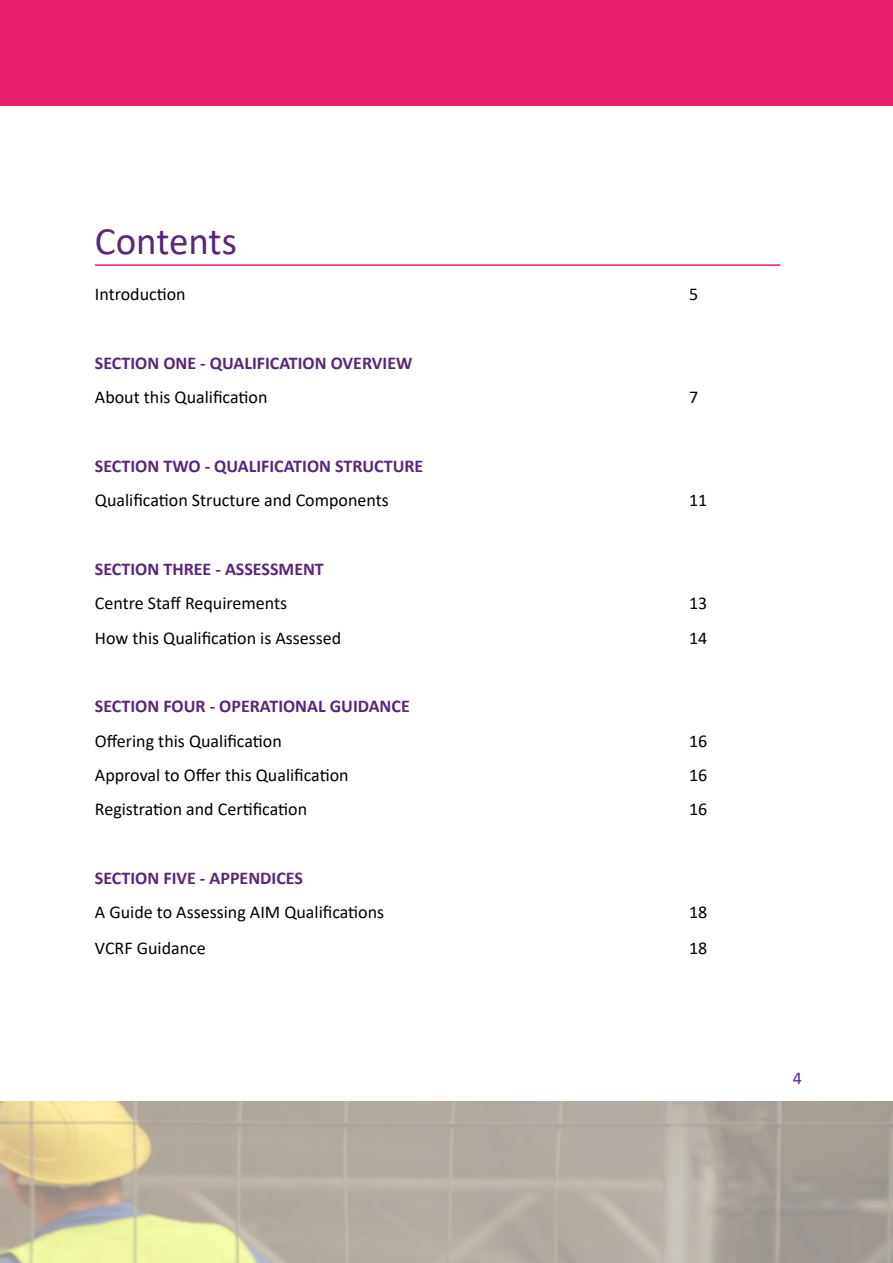
<style>
.page{position:relative;width:893px;height:1263px;background:#fff}
.page>*{position:absolute;margin:0;border:0;box-sizing:border-box;transform-origin:0 0}
.t1{font:39px "Calibri";color:#58277a}
.t2{font:18px "Calibri";color:#000}
.t3{font:700 18px "Calibri";color:#58277a}
.t4{font:18px "Calibri";color:#58277a}
</style>
<div class="page">
<hr style="left:95px;top:264px;width:685px;height:2px;background:#e71e6c">
<div style="left:0;top:0;width:893px;height:105px;background:#e71e6c"></div>
<h1 class="t1" style="left:95px;top:214px;width:143px">Contents</h1>
<p class="t2" style="left:95px;top:282px;width:92px">Introduction</p>
<p class="t2" style="left:689px;top:282px;width:11px">5</p>
<p class="t3" style="left:95px;top:350px;width:319px">SECTION ONE - QUALIFICATION OVERVIEW</p>
<p class="t2" style="left:95px;top:385px;width:174px">About this Qualification</p>
<p class="t2" style="left:689px;top:385px;width:11px">7</p>
<p class="t3" style="left:95px;top:453px;width:330px">SECTION TWO - QUALIFICATION STRUCTURE</p>
<p class="t2" style="left:95px;top:488px;width:295px">Qualification Structure and Components</p>
<p class="t2" style="left:689px;top:488px;width:20px">11</p>
<p class="t3" style="left:95px;top:556px;width:230px">SECTION THREE - ASSESSMENT</p>
<p class="t2" style="left:95px;top:591px;width:194px">Centre Staff Requirements</p>
<p class="t2" style="left:689px;top:591px;width:20px">13</p>
<p class="t2" style="left:95px;top:625px;width:248px">How this Qualification is Assessed</p>
<p class="t2" style="left:689px;top:625px;width:20px">14</p>
<p class="t3" style="left:95px;top:694px;width:316px">SECTION FOUR - OPERATIONAL GUIDANCE</p>
<p class="t2" style="left:95px;top:728px;width:188px">Offering this Qualification</p>
<p class="t2" style="left:689px;top:728px;width:20px">16</p>
<p class="t2" style="left:95px;top:763px;width:255px">Approval to Offer this Qualification</p>
<p class="t2" style="left:689px;top:763px;width:20px">16</p>
<p class="t2" style="left:95px;top:797px;width:214px">Registration and Certification</p>
<p class="t2" style="left:689px;top:797px;width:20px">16</p>
<p class="t3" style="left:95px;top:865px;width:210px">SECTION FIVE - APPENDICES</p>
<p class="t2" style="left:95px;top:899px;width:291px">A Guide to Assessing AIM Qualifications</p>
<p class="t2" style="left:689px;top:899px;width:20px">18</p>
<p class="t2" style="left:95px;top:935px;width:112px">VCRF Guidance</p>
<p class="t2" style="left:689px;top:935px;width:20px">18</p>
<p class="t4" style="left:793px;top:1065px;width:11px">4</p>
</div>
